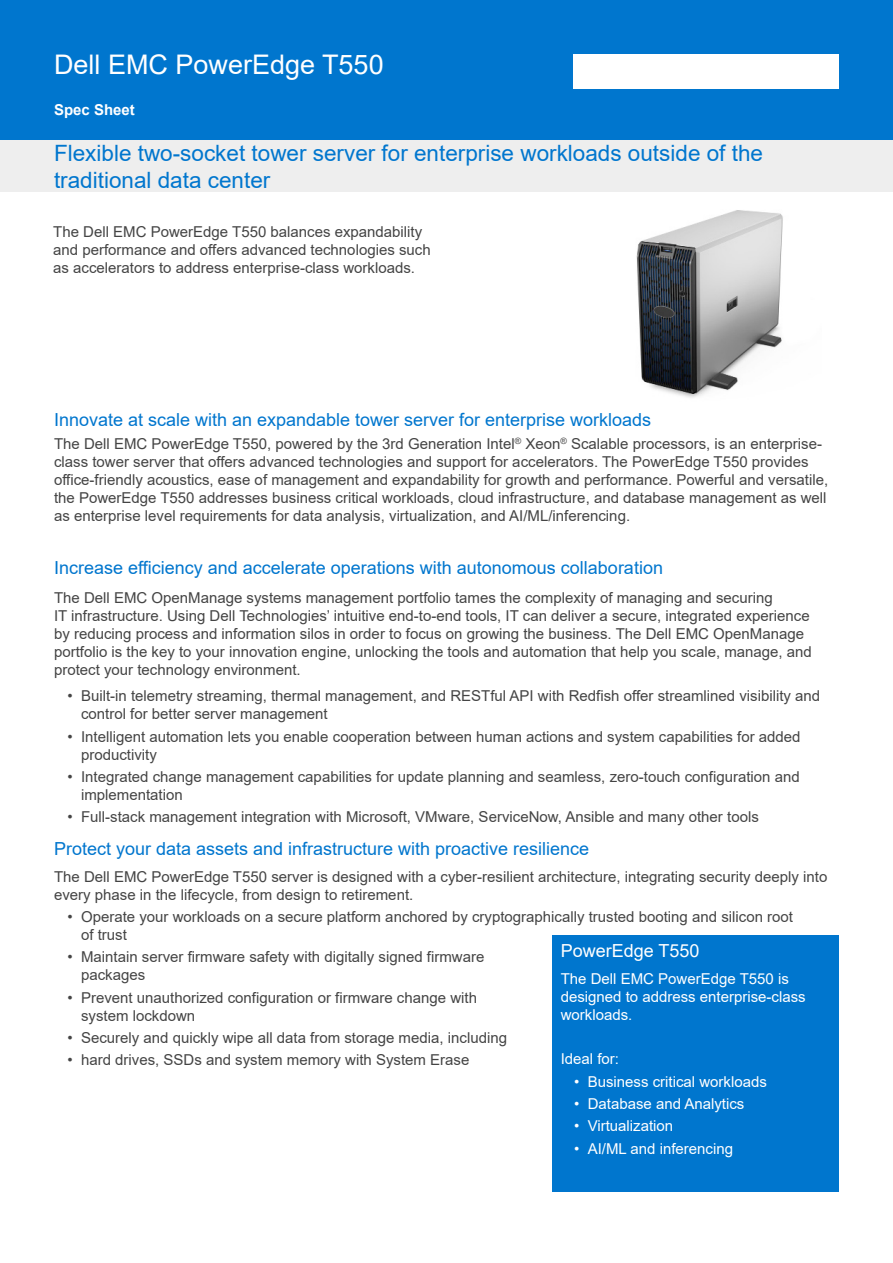
<style>
.page{position:relative;width:893px;height:1263px;background:#fff}
.page>*{position:absolute;margin:0;border:0;box-sizing:border-box;transform-origin:0 0}
.Document_Title{font:27px "Arial";color:#fff}
.Title_Tagline{font:22.5px/27px "Arial";color:#0076ce}
.Body_Text{font:18px "Arial";color:#0076ce}
.Heading_2{font:18px "Arial";color:#0076ce}
.Side_Box_Heading{font:18px "Arial";color:#fff}
.Body_Text-2{font:15px/18px "Arial";color:#444}
.Heading_2-2{font:15px/18px "Arial";color:#444}
.Side_box_Body_Text{font:15px/18px "Arial";color:#fff}
.Guide_text_Banner{font:700 15px "Arial";color:#fff}
</style>
<div class="page">
<div style="left:0;top:0;width:893px;height:141px;background:#0076ce"></div>
<div style="left:0;top:141px;width:893px;height:51px;background:#eee"></div>
<div style="left:552px;top:936px;width:287px;height:256px;background:#0076ce"></div>
<img style="left:636px;top:210px;width:147px;height:188px">
<div style="left:573px;top:54px;width:266px;height:34px;background:#fff"></div>
<p class="Document_Title" style="left:54px;top:46px;width:331px">Dell EMC PowerEdge T550</p>
<p class="Guide_text_Banner" style="left:54px;top:99px;width:82px">Spec Sheet</p>
<p class="Title_Tagline" style="left:54px;top:139px;width:710px">Flexible two-socket tower server for enterprise workloads outside of the traditional data center</p>
<p class="Body_Text-2" style="left:53px;top:223px;width:379px">The Dell EMC PowerEdge T550 balances expandability and performance and offers advanced technologies such as accelerators to address enterprise-class workloads.</p>
<p class="Body_Text" style="left:54px;top:408px;width:599px">Innovate at scale with an expandable tower server for enterprise workloads</p>
<p class="Body_Text-2" style="left:54px;top:434px;width:776px">The Dell EMC PowerEdge T550, powered by the 3rd Generation Intel<sup>®</sup> Xeon<sup>®</sup> Scalable processors, is an enterprise&shy;class tower server that offers advanced technologies and support for accelerators. The PowerEdge T550 provides office-friendly acoustics, ease of management and expandability for growth and performance. Powerful and versatile, the PowerEdge T550 addresses business critical workloads, cloud infrastructure, and database management as well as enterprise level requirements for data analysis, virtualization, and AI/ML/inferencing.</p>
<p class="Body_Text" style="left:54px;top:555px;width:610px">Increase efficiency and accelerate operations with autonomous collaboration</p>
<p class="Heading_2-2" style="left:54px;top:588px;width:759px">The Dell EMC OpenManage systems management portfolio tames the complexity of managing and securing<br>IT infrastructure. Using Dell Technologies’ intuitive end-to-end tools, IT can deliver a secure, integrated experience by reducing process and information silos in order to focus on growing the business. The Dell EMC OpenManage portfolio is the key to your innovation engine, unlocking the tools and automation that help you scale, manage, and protect your technology environment.</p>
<p class="Body_Text-2" style="left:81px;top:687px;width:741px;text-indent:-14px">• Built-in telemetry streaming, thermal management, and RESTful API with Redfish offer streamlined visibility and control for better server management</p>
<p class="Body_Text-2" style="left:81px;top:727px;width:721px;text-indent:-14px">• Intelligent automation lets you enable cooperation between human actions and system capabilities for added productivity</p>
<p class="Body_Text-2" style="left:81px;top:767px;width:720px;text-indent:-14px">• Integrated change management capabilities for update planning and seamless, zero-touch configuration and implementation</p>
<p class="Body_Text-2" style="left:68px;top:808px;width:693px">• Full-stack management integration with Microsoft, VMware, ServiceNow, Ansible and many other tools</p>
<p class="Heading_2" style="left:54px;top:836px;width:537px">Protect your data assets and infrastructure with proactive resilience</p>
<p class="Body_Text-2" style="left:54px;top:867px;width:775px">The Dell EMC PowerEdge T550 server is designed with a cyber-resilient architecture, integrating security deeply into every phase in the lifecycle, from design to retirement.</p>
<p class="Body_Text-2" style="left:81px;top:908px;width:713px;text-indent:-14px">• Operate your workloads on a secure platform anchored by cryptographically trusted booting and silicon root of trust</p>
<p class="Body_Text-2" style="left:81px;top:948px;width:405px;text-indent:-14px">• Maintain server firmware safety with digitally signed firmware packages</p>
<p class="Body_Text-2" style="left:81px;top:988px;width:397px;text-indent:-14px">• Prevent unauthorized configuration or firmware change with system lockdown</p>
<p class="Body_Text-2" style="left:68px;top:1028px;width:441px">• Securely and quickly wipe all data from storage media, including</p>
<p class="Body_Text-2" style="left:68px;top:1051px;width:403px">• hard drives, SSDs and system memory with System Erase</p>
<p class="Side_Box_Heading" style="left:561px;top:939px;width:140px">PowerEdge T550</p>
<p class="Side_box_Body_Text" style="left:561px;top:969px;width:247px">The Dell EMC PowerEdge T550 is designed to address enterprise-class workloads.</p>
<p class="Side_box_Body_Text" style="left:561px;top:1050px;width:60px">Ideal for:</p>
<p class="Side_box_Body_Text" style="left:574px;top:1072px;width:194px">• Business critical workloads</p>
<p class="Side_box_Body_Text" style="left:574px;top:1094px;width:172px">• Database and Analytics</p>
<p class="Side_box_Body_Text" style="left:574px;top:1117px;width:101px">• Virtualization</p>
<p class="Side_box_Body_Text" style="left:574px;top:1139px;width:160px">• AI/ML and inferencing</p>
</div>
